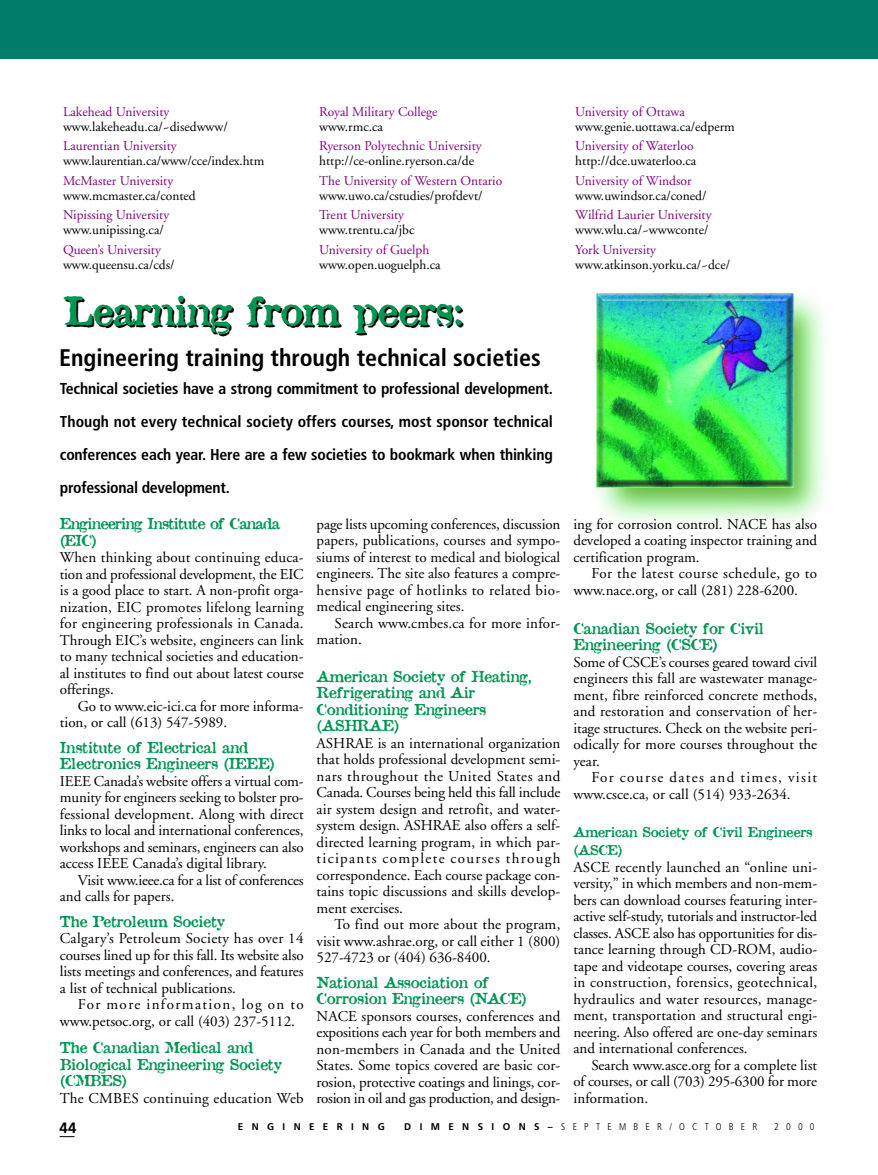
<style>
.page{position:relative;width:878px;height:1175px;background:#fff}
.page>*{position:absolute;margin:0;border:0;box-sizing:border-box;transform-origin:0 0}
.t1{font:39px "Tshirt";color:#009552}
.t2{font:700 condensed 24px "Frutiger";color:#000}
.t3{font:700 condensed 15.75px/33px "Frutiger";letter-spacing:-.015em;color:#000;text-align:justify}
.t4{font:15px/16.5px "Adobe Garamond";color:#000;text-align:justify}
.t5{font:15px/16.5px "Tshirt";color:#009552}
.t6{font:15px/16.5px "Adobe Garamond";letter-spacing:.035em;color:#000}
.t7{font:15px/16.5px "Adobe Garamond";letter-spacing:.09em;color:#000}
.t8{font:15px/16.5px "Tshirt";letter-spacing:-.03em;color:#009552}
.t9{font:700 15px "Frutiger";color:#000}
.t10{font:13.5px "Adobe Garamond";color:#000}
.t11{font:13.5px "Adobe Garamond";color:#80057c}
.t12{font:13.5px/18px "Tshirt";color:#009552}
.t13{font:300 condensed 9.75px "Frutiger";letter-spacing:.745em;color:#000}
.t14{font:700 9.75px "Frutiger";letter-spacing:.86em;color:#000}
.s1{font-weight:700;font-stretch:normal}
</style>
<div class="page">
<img style="left:596px;top:293px;width:228px;height:228px">
<svg style="left:60px;top:1136px;width:14px;height:1px"></svg>
<div style="left:1px;top:0;width:877px;height:59px;background:#007e6c"></div>
<p class="t11" style="left:63px;top:106px;width:108px">Lakehead University</p>
<p class="t10" style="left:63px;top:121px;width:166px">www.lakeheadu.ca/~disedwww/</p>
<p class="t11" style="left:63px;top:140px;width:115px">Laurentian University</p>
<p class="t10" style="left:63px;top:155px;width:203px">www.laurentian.ca/www/cce/index.htm</p>
<p class="t11" style="left:63px;top:175px;width:112px">McMaster University</p>
<p class="t10" style="left:63px;top:190px;width:134px">www.mcmaster.ca/conted</p>
<p class="t11" style="left:63px;top:209px;width:108px">Nipissing University</p>
<p class="t10" style="left:63px;top:224px;width:102px">www.unipissing.ca/</p>
<p class="t11" style="left:63px;top:244px;width:99px">Queen’s University</p>
<p class="t10" style="left:63px;top:259px;width:113px">www.queensu.ca/cds/</p>
<p class="t11" style="left:319px;top:106px;width:120px">Royal Military College</p>
<p class="t10" style="left:319px;top:121px;width:65px">www.rmc.ca</p>
<p class="t11" style="left:319px;top:140px;width:164px">Ryerson Polytechnic University</p>
<p class="t10" style="left:319px;top:155px;width:156px">http://ce-online.ryerson.ca/de</p>
<p class="t11" style="left:319px;top:175px;width:185px">The University of Western Ontario</p>
<p class="t10" style="left:319px;top:190px;width:165px">www.uwo.ca/cstudies/profdevt/</p>
<p class="t11" style="left:319px;top:209px;width:87px">Trent University</p>
<p class="t10" style="left:319px;top:224px;width:97px">www.trentu.ca/jbc</p>
<p class="t11" style="left:319px;top:244px;width:112px">University of Guelph</p>
<p class="t10" style="left:319px;top:259px;width:123px">www.open.uoguelph.ca</p>
<h1 class="t1" style="left:64px;top:297px;width:401px">Learning from peers:</h1>
<h2 class="t2" style="left:59px;top:348px;width:483px">Engineering training through technical societies</h2>
<p class="t3" style="left:60px;top:373px;width:494px">Technical societies have a strong commitment to professional development.<br>Though not every technical society offers courses, most sponsor technical conferences each year. Here are a few societies to bookmark when thinking professional development.</p>
<p class="t8" style="left:60px;top:517px;width:221px">Engineering Institute of Canada (EIC)</p>
<p class="t4" style="left:60px;top:550px;width:245px">When thinking about continuing educa&shy;tion and professional development, the EIC is a good place to start. A non-profit orga&shy;nization, EIC promotes lifelong learning for engineering professionals in Canada.<br>Through EIC’s website, engineers can link to many technical societies and education&shy;al institutes to find out about latest course offerings.</p>
<p class="t4" style="left:60px;top:699px;width:245px;text-indent:18px">Go to www.eic-ici.ca for more informa&shy;tion, or call (613) 547-5989.</p>
<p class="t5" style="left:60px;top:741px;width:216px">Institute of Electrical and<br>Electronics Engineers (IEEE)</p>
<p class="t4" style="left:60px;top:774px;width:245px">IEEE Canada’s website offers a virtual com&shy;munity for engineers seeking to bolster pro&shy;fessional development. Along with direct links to local and international conferences, workshops and seminars, engineers can also access IEEE Canada’s digital library.</p>
<p class="t4" style="left:60px;top:873px;width:245px;text-indent:18px">Visit www.ieee.ca for a list of conferences and calls for papers.</p>
<p class="t5" style="left:60px;top:915px;width:167px">The Petroleum Society</p>
<p class="t4" style="left:60px;top:931px;width:245px">Calgary’s Petroleum Society has over 14 courses lined up for this fall. Its website also lists meetings and conferences, and features a list of technical publications.</p>
<p class="t4" style="left:60px;top:997px;width:245px;text-indent:18px">For more information, log on to www.petsoc.org, or call (403) 237-5112.</p>
<p class="t5" style="left:60px;top:1041px;width:223px">The Canadian Medical and<br>Biological Engineering Society (CMBES)</p>
<p class="t4" style="left:60px;top:1091px;width:245px">The CMBES continuing education Web</p>
<p class="t4" style="left:316px;top:517px;width:245px">page lists upcoming conferences, discussion papers, publications, courses and sympo&shy;siums of interest to medical and biological engineers. The site also features a compre&shy;hensive page of hotlinks to related bio&shy;medical engineering sites.</p>
<p class="t4" style="left:316px;top:616px;width:245px;text-indent:18px">Search www.cmbes.ca for more infor&shy;mation.</p>
<p class="t5" style="left:316px;top:670px;width:217px">American Society of Heating,<br>Refrigerating and Air<br>Conditioning Engineers (ASHRAE)</p>
<p class="t4" style="left:316px;top:736px;width:245px">ASHRAE is an international organization that holds professional development semi&shy;nars throughout the United States and Canada. Courses being held this fall include air system design and retrofit, and water&shy;system design. ASHRAE also offers a self&shy;directed learning program, in which par&shy;ticipants complete courses through correspondence. Each course package con&shy;tains topic discussions and skills develop&shy;ment exercises.</p>
<p class="t4" style="left:316px;top:917px;width:245px;text-indent:18px">To find out more about the program, visit www.ashrae.org, or call either 1 (800)<br>527-4723 or (404) 636-8400.</p>
<p class="t5" style="left:316px;top:976px;width:212px">National Association of<br>Corrosion Engineers (NACE)</p>
<p class="t4" style="left:316px;top:1009px;width:245px">NACE sponsors courses, conferences and expositions each year for both members and non-members in Canada and the United States. Some topics covered are basic cor&shy;rosion, protective coatings and linings, cor&shy;rosion in oil and gas production, and design-</p>
<p class="t11" style="left:575px;top:106px;width:111px">University of Ottawa</p>
<p class="t10" style="left:575px;top:121px;width:161px">www.genie.uottawa.ca/edperm</p>
<p class="t11" style="left:575px;top:140px;width:120px">University of Waterloo</p>
<p class="t10" style="left:575px;top:155px;width:122px">http://dce.uwaterloo.ca</p>
<p class="t11" style="left:575px;top:175px;width:118px">University of Windsor</p>
<p class="t10" style="left:575px;top:190px;width:133px">www.uwindsor.ca/coned/</p>
<p class="t11" style="left:575px;top:209px;width:138px">Wilfrid Laurier University</p>
<p class="t10" style="left:575px;top:224px;width:135px">www.wlu.ca/~wwwconte/</p>
<p class="t11" style="left:575px;top:244px;width:82px">York University</p>
<p class="t10" style="left:575px;top:259px;width:156px">www.atkinson.yorku.ca/~dce/</p>
<p class="t4" style="left:573px;top:517px;width:245px">ing for corrosion control. NACE has also developed a coating inspector training and certification program.</p>
<p class="t6" style="left:573px;top:566px;width:245px;text-indent:18px">For the latest course schedule, go to www.nace.org, or call (281) 228-6200.</p>
<p class="t5" style="left:573px;top:622px;width:191px">Canadian Society for Civil<br>Engineering (CSCE)</p>
<p class="t4" style="left:573px;top:655px;width:245px">Some of CSCE’s courses geared toward civil engineers this fall are wastewater manage&shy;ment, fibre reinforced concrete methods, and restoration and conservation of her&shy;itage structures. Check on the website peri&shy;odically for more courses throughout the year.</p>
<p class="t7" style="left:573px;top:770px;width:245px;text-indent:18px">For course dates and times, visit www.csce.ca, or call (514) 933-2634.</p>
<p class="t12" style="left:573px;top:825px;width:240px">American Society of Civil Engineers (ASCE)</p>
<p class="t4" style="left:573px;top:860px;width:245px">ASCE recently launched an “online uni&shy;versity,” in which members and non-mem&shy;bers can download courses featuring inter&shy;active self-study, tutorials and instructor-led classes. ASCE also has opportunities for dis&shy;tance learning through CD-ROM, audio&shy;tape and videotape courses, covering areas in construction, forensics, geotechnical, hydraulics and water resources, manage&shy;ment, transportation and structural engi&shy;neering. Also offered are one-day seminars and international conferences.</p>
<p class="t4" style="left:573px;top:1058px;width:245px;text-indent:18px">Search www.asce.org for a complete list of courses, or call (703) 295-6300 for more information.</p>
<p class="t9" style="left:60px;top:1122px;width:18px">44</p>
<p class="t14" style="left:238px;top:1122px;width:148px">ENGINEERING</p>
<p class="t13" style="left:404px;top:1122px;width:354px"><span class="s1">DIMENSIONS–</span> SEPTEMBER/OCTOBER</p>
<p class="t13" style="left:774px;top:1122px;width:42px">2000</p>
</div>
